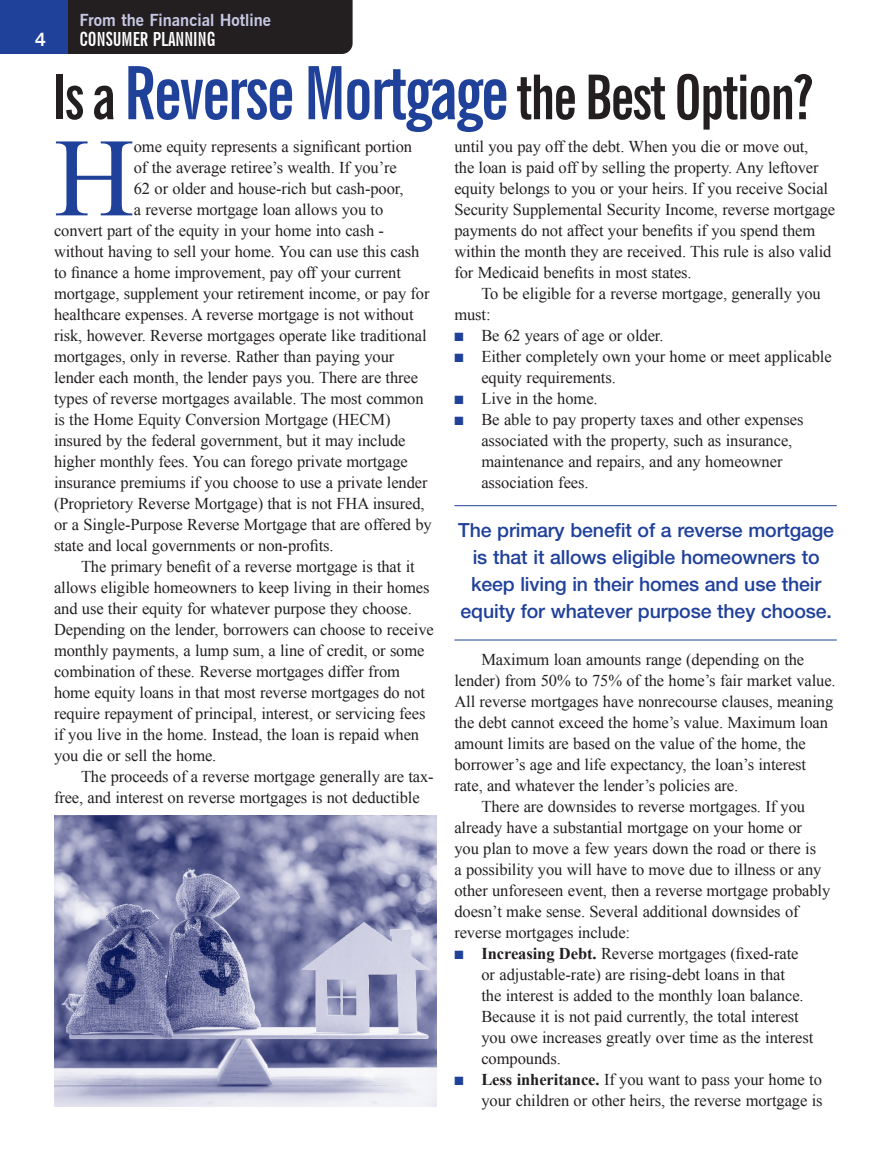
<style>
.page{position:relative;width:891px;height:1161px;background:#fff}
.page>*{position:absolute;margin:0;border:0;box-sizing:border-box;transform-origin:0 0}
.Writer_Title{font:111.6px "Times New Roman";color:#20419a}
.Header1{font:700 extra-condensed 61.65px "News Gothic BT";letter-spacing:-.03em;color:#231f20}
.Writer_Title-2{font:500 19.5px/27px "Helvetica Neue LT Std";letter-spacing:-.005em;color:#20419a;text-align:center}
.Top_Left{font:700 extra-condensed 19.5px "News Gothic BT";color:#fff}
.t1{font:700 18px "News Gothic BT";color:#fff}
.Writer_Title-3{font:16.5px/21px "Times New Roman";letter-spacing:-.005em;color:#231f20}
.Body1{font:16.5px/21px "Times New Roman";letter-spacing:-.005em;color:#231f20}
.Top_Left-2{font:700 16.5px "News Gothic BT";color:#c7c8e4}
.s1{font-size:73.5px;color:#20419a}
.s2{color:#20419a}
.s3{font-weight:700}
</style>
<div class="page">
<div style="left:68px;top:0;width:285px;height:54px;background:#231f20"></div>
<div style="left:0;top:0;width:68px;height:54px;background:#20419a"></div>
<img style="left:54px;top:816px;width:383px;height:291px">
<hr style="left:454px;top:640px;width:383px;height:1px;background:#20419a">
<hr style="left:454px;top:505px;width:383px;height:1px;background:#20419a">
<p class="t1" style="left:35px;top:29px;width:12px">4</p>
<p class="Top_Left-2" style="left:80px;top:10px;width:193px">From the Financial Hotline</p>
<p class="Top_Left" style="left:80px;top:27px;width:137px">CONSUMER PLANNING</p>
<p class="Header1" style="left:52px;top:60px;width:764px">Is a <span class="s1">Reverse Mortgage</span>the Best Option?</p>
<p class="Writer_Title" style="left:54px;top:103px;width:82px">H</p>
<p class="Writer_Title-3" style="left:134px;top:136px;width:280px">ome equity represents a significant portion</p>
<p class="Writer_Title-3" style="left:134px;top:157px;width:265px">of the average retiree’s wealth. If you’re</p>
<p class="Writer_Title-3" style="left:134px;top:178px;width:271px">62 or older and house-rich but cash-poor,</p>
<p class="Writer_Title-3" style="left:134px;top:199px;width:251px">a reverse mortgage loan allows you to</p>
<p class="Writer_Title-3" style="left:54px;top:220px;width:332px">convert part of the equity in your home into cash -</p>
<p class="Writer_Title-3" style="left:54px;top:241px;width:367px">without having to sell your home. You can use this cash</p>
<p class="Writer_Title-3" style="left:54px;top:262px;width:348px">to finance a home improvement, pay off your current</p>
<p class="Writer_Title-3" style="left:54px;top:283px;width:377px">mortgage, supplement your retirement income, or pay for</p>
<p class="Writer_Title-3" style="left:54px;top:304px;width:361px">healthcare expenses. A reverse mortgage is not without</p>
<p class="Writer_Title-3" style="left:54px;top:325px;width:374px">risk, however. Reverse mortgages operate like traditional</p>
<p class="Writer_Title-3" style="left:54px;top:346px;width:342px">mortgages, only in reverse. Rather than paying your</p>
<p class="Writer_Title-3" style="left:54px;top:367px;width:366px">lender each month, the lender pays you. There are three</p>
<p class="Writer_Title-3" style="left:54px;top:388px;width:371px">types of reverse mortgages available. The most common</p>
<p class="Writer_Title-3" style="left:54px;top:409px;width:338px">is the Home Equity Conversion Mortgage (HECM)</p>
<p class="Writer_Title-3" style="left:54px;top:430px;width:353px">insured by the federal government, but it may include</p>
<p class="Writer_Title-3" style="left:54px;top:451px;width:355px">higher monthly fees. You can forego private mortgage</p>
<p class="Writer_Title-3" style="left:54px;top:472px;width:375px">insurance premiums if you choose to use a private lender</p>
<p class="Writer_Title-3" style="left:54px;top:493px;width:372px">(Proprietory Reverse Mortgage) that is not FHA insured,</p>
<p class="Writer_Title-3" style="left:54px;top:514px;width:379px">or a Single-Purpose Reverse Mortgage that are offered by</p>
<p class="Writer_Title-3" style="left:54px;top:535px;width:281px">state and local governments or non-profits.</p>
<p class="Writer_Title-3" style="left:54px;top:556px;width:381px;text-indent:27px">The primary benefit of a reverse mortgage is that it allows eligible homeowners to keep living in their homes and use their equity for whatever purpose they choose.<br>Depending on the lender, borrowers can choose to receive monthly payments, a lump sum, a line of credit, or some combination of these. Reverse mortgages differ from home equity loans in that most reverse mortgages do not require repayment of principal, interest, or servicing fees if you live in the home. Instead, the loan is repaid when you die or sell the home.</p>
<p class="Writer_Title-3" style="left:54px;top:766px;width:381px;text-indent:27px">The proceeds of a reverse mortgage generally are tax&shy;free, and interest on reverse mortgages is not deductible</p>
<p class="Writer_Title-3" style="left:454px;top:136px;width:382px">until you pay off the debt. When you die or move out,<br>the loan is paid off by selling the property. Any leftover equity belongs to you or your heirs. If you receive Social Security Supplemental Security Income, reverse mortgage payments do not affect your benefits if you spend them within the month they are received. This rule is also valid for Medicaid benefits in most states.</p>
<p class="Writer_Title-3" style="left:454px;top:283px;width:368px;text-indent:27px">To be eligible for a reverse mortgage, generally you must:</p>
<p class="Body1" style="left:454px;top:325px;width:211px"><span class="s2">■</span> Be 62 years of age or older.</p>
<p class="Body1" style="left:481px;top:346px;width:352px;text-indent:-27px"><span class="s2">■</span> Either completely own your home or meet applicable equity requirements.</p>
<p class="Body1" style="left:454px;top:388px;width:145px"><span class="s2">■</span> Live in the home.</p>
<p class="Body1" style="left:481px;top:409px;width:324px;text-indent:-27px"><span class="s2">■</span> Be able to pay property taxes and other expenses associated with the property, such as insurance, maintenance and repairs, and any homeowner association fees.</p>
<p class="Writer_Title-2" style="left:458px;top:516px;width:377px">The primary benefit of a reverse mortgage is that it allows eligible homeowners to keep living in their homes and use their equity for whatever purpose they choose.</p>
<p class="Writer_Title-3" style="left:454px;top:649px;width:383px;text-indent:27px">Maximum loan amounts range (depending on the lender) from 50% to 75% of the home’s fair market value.<br>All reverse mortgages have nonrecourse clauses, meaning the debt cannot exceed the home’s value. Maximum loan amount limits are based on the value of the home, the borrower’s age and life expectancy, the loan’s interest rate, and whatever the lender’s policies are.</p>
<p class="Writer_Title-3" style="left:454px;top:796px;width:377px;text-indent:27px">There are downsides to reverse mortgages. If you already have a substantial mortgage on your home or you plan to move a few years down the road or there is<br>a possibility you will have to move due to illness or any other unforeseen event, then a reverse mortgage probably doesn’t make sense. Several additional downsides of reverse mortgages include:</p>
<p class="Body1" style="left:481px;top:943px;width:333px;text-indent:-27px"><span class="s2">■</span> <span class="s3">Increasing Debt.</span> Reverse mortgages (fixed-rate or adjustable-rate) are rising-debt loans in that<br>the interest is added to the monthly loan balance.<br>Because it is not paid currently, the total interest you owe increases greatly over time as the interest compounds.</p>
<p class="Body1" style="left:454px;top:1069px;width:370px;text-align:right"><span class="s2">■</span> <span class="s3">Less inheritance.</span> If you want to pass your home to your children or other heirs, the reverse mortgage is</p>
</div>
